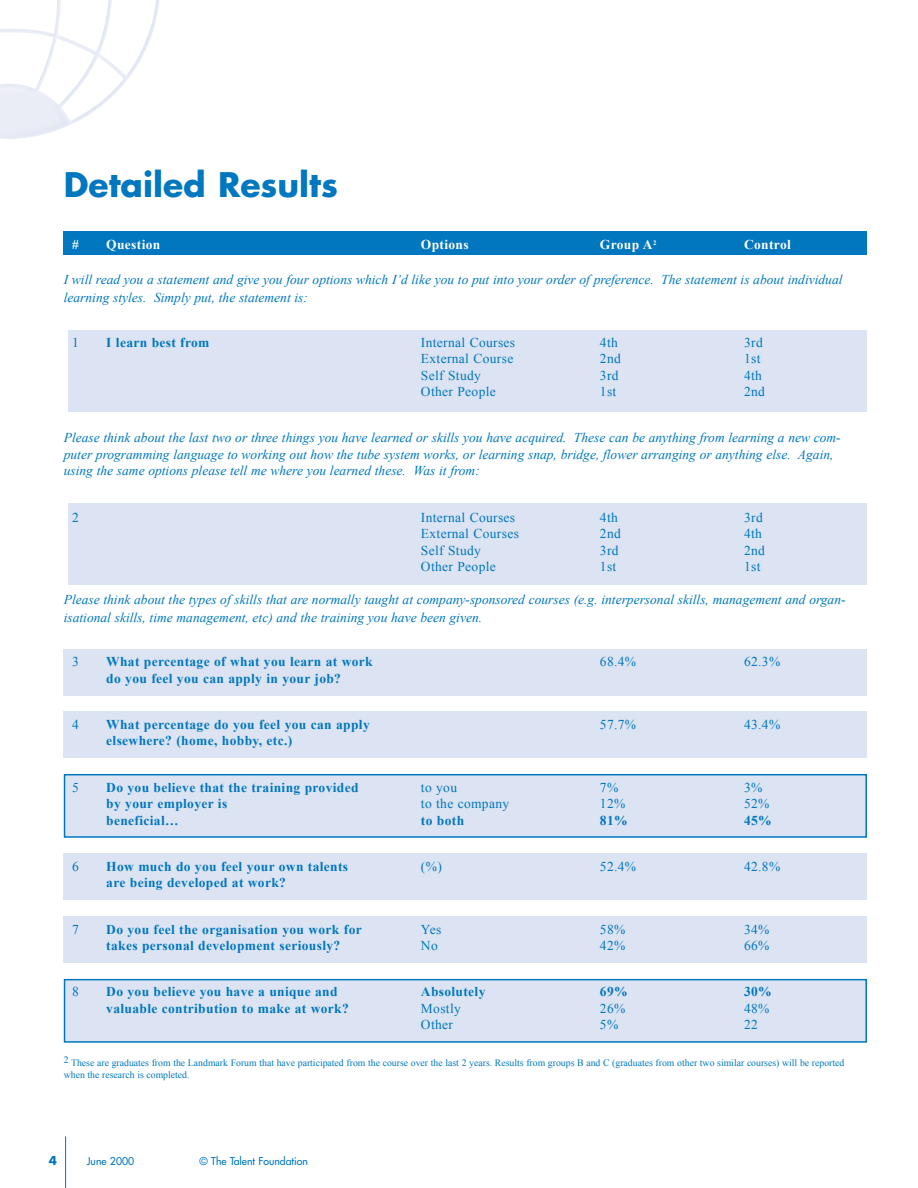
<style>
.page{position:relative;width:918px;height:1188px;background:#fff}
.page>*{position:absolute;margin:0;border:0;box-sizing:border-box;transform-origin:0 0}
.t1{font:700 33px "Futura";color:#0077be}
.t2{font:italic 13.5px/18px "Times New Roman";color:#0077be}
.t3{font:700 13.5px "Times New Roman";letter-spacing:.025em;color:#0077be}
.t4{font:13.5px "Times New Roman";letter-spacing:.025em;color:#0077be}
.t5{font:700 13.5px "Times New Roman";letter-spacing:.025em;color:#fff}
.t6{font:700 12px "Futura";color:#0077be}
.t7{font:10.5px "Futura";color:#0077be}
.t8{font:9.75px/12px "Times New Roman";color:#0077be}
</style>
<div class="page">
<hr style="left:65px;top:1136px;width:1px;height:52px;background:#0077be">
<img style="left:0;top:0;width:160px;height:139px">
<div style="left:64px;top:711px;width:803px;height:47px;background:#dce3f2"></div>
<div style="left:64px;top:854px;width:803px;height:46px;background:#dce3f2"></div>
<div style="left:64px;top:916px;width:803px;height:47px;background:#dce3f2"></div>
<div style="left:65px;top:775px;width:801px;height:62px;background:#dce3f2"></div>
<div style="left:64px;top:774px;width:803px;height:64px;border:2px solid #0077be"></div>
<div style="left:65px;top:980px;width:801px;height:62px;background:#dce3f2"></div>
<div style="left:64px;top:979px;width:803px;height:64px;border:2px solid #0077be"></div>
<div style="left:64px;top:649px;width:803px;height:46px;background:#dce3f2"></div>
<div style="left:68px;top:504px;width:799px;height:81px;background:#dce3f2"></div>
<div style="left:68px;top:330px;width:799px;height:82px;background:#dce3f2"></div>
<div style="left:64px;top:232px;width:803px;height:23px;background:#0077be"></div>
<h1 class="t1" style="left:64px;top:170px;width:276px">Detailed Results</h1>
<p class="t5" style="left:72px;top:237px;width:8px">#</p>
<p class="t5" style="left:106px;top:237px;width:56px">Question</p>
<p class="t5" style="left:421px;top:237px;width:49px">Options</p>
<p class="t5" style="left:600px;top:237px;width:58px">Group A<sup>2</sup></p>
<p class="t5" style="left:744px;top:237px;width:48px">Control</p>
<p class="t2" style="left:64px;top:271px;width:780px">I will read you a statement and give you four options which Iíd like you to put into your order of preference. The statement is about individual learning styles. Simply put, the statement is:</p>
<p class="t4" style="left:72px;top:335px;width:8px">1</p>
<p class="t3" style="left:106px;top:335px;width:105px">I learn best from</p>
<p class="t4" style="left:421px;top:335px;width:96px">Internal Courses</p>
<p class="t4" style="left:600px;top:335px;width:19px">4th</p>
<p class="t4" style="left:744px;top:335px;width:20px">3rd</p>
<p class="t4" style="left:421px;top:351px;width:94px">External Course</p>
<p class="t4" style="left:600px;top:351px;width:22px">2nd</p>
<p class="t4" style="left:744px;top:351px;width:18px">1st</p>
<p class="t4" style="left:421px;top:368px;width:62px">Self Study</p>
<p class="t4" style="left:600px;top:368px;width:20px">3rd</p>
<p class="t4" style="left:744px;top:368px;width:19px">4th</p>
<p class="t4" style="left:421px;top:384px;width:76px">Other People</p>
<p class="t4" style="left:600px;top:384px;width:18px">1st</p>
<p class="t4" style="left:744px;top:384px;width:22px">2nd</p>
<p class="t2" style="left:64px;top:430px;width:779px;line-height:16.5px">Please think about the last two or three things you have learned or skills you have acquired. These can be anything from learning a new com&shy;puter programming language to working out how the tube system works, or learning snap, bridge, flower arranging or anything else. Again, using the same options please tell me where you learned these. Was it from:</p>
<p class="t4" style="left:72px;top:510px;width:8px">2</p>
<p class="t4" style="left:421px;top:510px;width:96px">Internal Courses</p>
<p class="t4" style="left:600px;top:510px;width:19px">4th</p>
<p class="t4" style="left:744px;top:510px;width:20px">3rd</p>
<p class="t4" style="left:421px;top:526px;width:100px">External Courses</p>
<p class="t4" style="left:600px;top:526px;width:22px">2nd</p>
<p class="t4" style="left:744px;top:526px;width:19px">4th</p>
<p class="t4" style="left:421px;top:543px;width:62px">Self Study</p>
<p class="t4" style="left:600px;top:543px;width:20px">3rd</p>
<p class="t4" style="left:744px;top:543px;width:22px">2nd</p>
<p class="t4" style="left:421px;top:559px;width:76px">Other People</p>
<p class="t4" style="left:600px;top:559px;width:18px">1st</p>
<p class="t4" style="left:744px;top:559px;width:18px">1st</p>
<p class="t2" style="left:64px;top:590px;width:783px">Please think about the types of skills that are normally taught at company-sponsored courses (e.g. interpersonal skills, management and organ&shy;isational skills, time management, etc) and the training you have been given.</p>
<p class="t4" style="left:72px;top:654px;width:8px">3</p>
<p class="t3" style="left:106px;top:654px;width:268px">What percentage of what you learn at work</p>
<p class="t4" style="left:600px;top:654px;width:38px">68.4%</p>
<p class="t4" style="left:744px;top:654px;width:38px">62.3%</p>
<p class="t3" style="left:106px;top:671px;width:236px">do you feel you can apply in your job?</p>
<p class="t4" style="left:72px;top:717px;width:8px">4</p>
<p class="t3" style="left:106px;top:717px;width:265px">What percentage do you feel you can apply</p>
<p class="t4" style="left:600px;top:717px;width:38px">57.7%</p>
<p class="t4" style="left:744px;top:717px;width:38px">43.4%</p>
<p class="t3" style="left:106px;top:733px;width:188px">elsewhere? (home, hobby, etc.)</p>
<p class="t4" style="left:72px;top:780px;width:8px">5</p>
<p class="t3" style="left:106px;top:780px;width:254px">Do you believe that the training provided</p>
<p class="t4" style="left:421px;top:780px;width:38px">to you</p>
<p class="t4" style="left:600px;top:780px;width:20px">7%</p>
<p class="t4" style="left:744px;top:780px;width:20px">3%</p>
<p class="t3" style="left:106px;top:796px;width:122px">by your employer is</p>
<p class="t4" style="left:421px;top:796px;width:90px">to the company</p>
<p class="t4" style="left:600px;top:796px;width:27px">12%</p>
<p class="t4" style="left:744px;top:796px;width:27px">52%</p>
<p class="t3" style="left:106px;top:813px;width:74px">beneficialÖ</p>
<p class="t3" style="left:421px;top:813px;width:45px">to both</p>
<p class="t3" style="left:600px;top:813px;width:29px">81%</p>
<p class="t3" style="left:744px;top:813px;width:29px">45%</p>
<p class="t4" style="left:72px;top:859px;width:8px">6</p>
<p class="t3" style="left:106px;top:859px;width:243px">How much do you feel your own talents</p>
<p class="t4" style="left:421px;top:859px;width:22px">(%)</p>
<p class="t4" style="left:600px;top:859px;width:38px">52.4%</p>
<p class="t4" style="left:744px;top:859px;width:38px">42.8%</p>
<p class="t3" style="left:106px;top:875px;width:181px">are being developed at work?</p>
<p class="t4" style="left:72px;top:922px;width:8px">7</p>
<p class="t3" style="left:106px;top:922px;width:257px">Do you feel the organisation you work for</p>
<p class="t4" style="left:421px;top:922px;width:22px">Yes</p>
<p class="t4" style="left:600px;top:922px;width:27px">58%</p>
<p class="t4" style="left:744px;top:922px;width:27px">34%</p>
<p class="t3" style="left:106px;top:938px;width:236px">takes personal development seriously?</p>
<p class="t4" style="left:421px;top:938px;width:18px">No</p>
<p class="t4" style="left:600px;top:938px;width:27px">42%</p>
<p class="t4" style="left:744px;top:938px;width:27px">66%</p>
<p class="t4" style="left:72px;top:984px;width:8px">8</p>
<p class="t3" style="left:106px;top:984px;width:233px">Do you believe you have a unique and</p>
<p class="t3" style="left:421px;top:984px;width:66px">Absolutely</p>
<p class="t3" style="left:600px;top:984px;width:29px">69%</p>
<p class="t3" style="left:744px;top:984px;width:29px">30%</p>
<p class="t3" style="left:106px;top:1001px;width:244px">valuable contribution to make at work?</p>
<p class="t4" style="left:421px;top:1001px;width:41px">Mostly</p>
<p class="t4" style="left:600px;top:1001px;width:27px">26%</p>
<p class="t4" style="left:744px;top:1001px;width:27px">48%</p>
<p class="t4" style="left:421px;top:1017px;width:34px">Other</p>
<p class="t4" style="left:600px;top:1017px;width:20px">5%</p>
<p class="t4" style="left:744px;top:1017px;width:15px">22</p>
<p class="t8" style="left:64px;top:1057px;width:782px">2 These are graduates from the Landmark Forum that have participated from the course over the last 2 years. Results from groups B and C (graduates from other two similar courses) will be reported when the research is completed.</p>
<p class="t6" style="left:49px;top:1155px;width:10px">4</p>
<p class="t7" style="left:87px;top:1156px;width:49px">June 2000</p>
<p class="t7" style="left:200px;top:1156px;width:110px">© The Talent Foundation</p>
</div>
